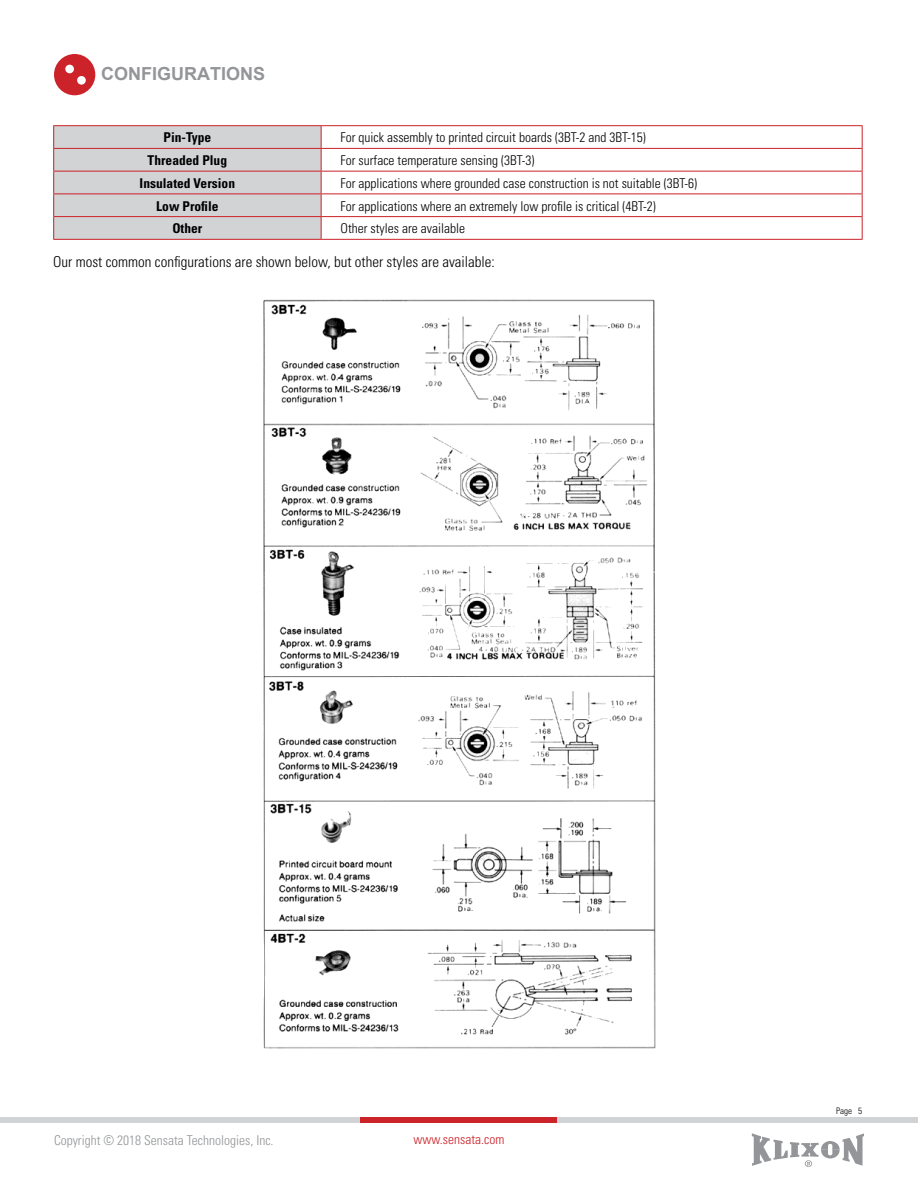
<style>
.page{position:relative;width:918px;height:1188px;background:#fff}
.page>*{position:absolute;margin:0;border:0;box-sizing:border-box;transform-origin:0 0}
.t1{font:700 18px "Arial";color:#939598}
.t2{font:300 condensed 15px "Univers";color:#000}
.t3{font:300 condensed 13.5px "Univers";color:#000}
.t4{font:700 condensed 13.5px "Univers";color:#000}
.t5{font:300 condensed 13.5px "Univers";color:#939598}
.t6{font:300 condensed 13.5px "Univers";color:#cc2229}
.t7{font:300 condensed 9px "Univers";color:#000}
</style>
<div class="page">
<div style="left:0;top:1117px;width:918px;height:6px;background:#d1d3d4"></div>
<div style="left:361px;top:1117px;width:196px;height:6px;background:#cc2229"></div>
<svg style="left:752px;top:1133px;width:112px;height:34px"></svg>
<svg style="left:54px;top:54px;width:41px;height:41px"></svg>
<hr style="left:53px;top:125px;width:268px;height:1px;background:#cc2229">
<hr style="left:321px;top:125px;width:542px;height:1px;background:#cc2229">
<hr style="left:321px;top:148px;width:542px;height:1px;background:#cc2229">
<hr style="left:321px;top:171px;width:542px;height:1px;background:#cc2229">
<hr style="left:321px;top:194px;width:542px;height:1px;background:#cc2229">
<hr style="left:321px;top:216px;width:542px;height:1px;background:#cc2229">
<svg style="left:53px;top:126px;width:269px;height:113px;background:#d0cacc"></svg>
<svg style="left:862px;top:126px;width:1px;height:113px"></svg>
<hr style="left:53px;top:239px;width:268px;height:1px;background:#cc2229">
<hr style="left:321px;top:239px;width:542px;height:1px;background:#cc2229">
<img style="left:263px;top:299px;width:393px;height:750px">
<h1 class="t1" style="left:101px;top:62px;width:165px">CONFIGURATIONS</h1>
<p class="t4" style="left:164px;top:129px;width:49px">Pin-Type</p>
<p class="t3" style="left:341px;top:130px;width:307px">For quick assembly to printed circuit boards (3BT-2 and 3BT-15)</p>
<p class="t4" style="left:148px;top:152px;width:81px">Threaded Plug</p>
<p class="t3" style="left:341px;top:152px;width:195px">For surface temperature sensing (3BT-3)</p>
<p class="t4" style="left:140px;top:175px;width:97px">Insulated Version</p>
<p class="t3" style="left:341px;top:175px;width:358px">For applications where grounded case construction is not suitable (3BT-6)</p>
<p class="t4" style="left:156px;top:198px;width:64px">Low Profile</p>
<p class="t3" style="left:341px;top:198px;width:317px">For applications where an extremely low profile is critical (4BT-2)</p>
<p class="t4" style="left:172px;top:220px;width:31px">Other</p>
<p class="t3" style="left:341px;top:220px;width:126px">Other styles are available</p>
<p class="t2" style="left:53px;top:252px;width:443px">Our most common configurations are shown below, but other styles are available:</p>
<p class="t5" style="left:54px;top:1132px;width:221px">Copyright © 2018 Sensata Technologies, Inc.</p>
<p class="t6" style="left:414px;top:1131px;width:92px">www.sensata.com</p>
<p class="t7" style="left:836px;top:1105px;width:27px">Page 5</p>
</div>
